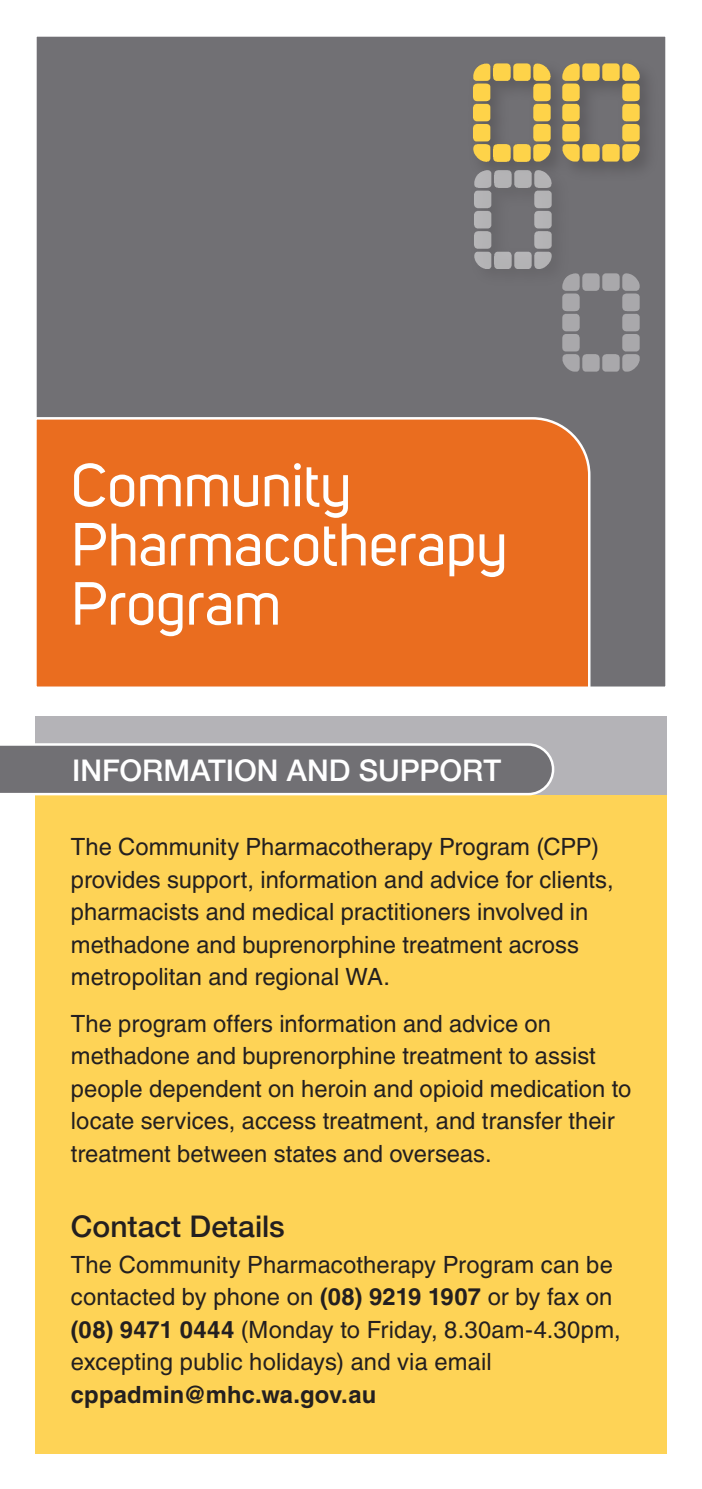
<style>
.page{position:relative;width:702px;height:1489px;background:#fff}
.page>*{position:absolute;margin:0;border:0;box-sizing:border-box;transform-origin:0 0}
.t1{font:60px/59.2px "Uni Sans";letter-spacing:-.005em;color:#fff}
.t2{font:500 30px "Helvetica Neue";color:#fff}
.t3{font:500 30px "Helvetica Neue";color:#231f20}
.t4{font:23.75px/32.5px "Helvetica";letter-spacing:.005em;color:#231f20}
.t5{font:700 23.75px "Helvetica";letter-spacing:.005em;color:#231f20}
.s1{font-weight:700}
</style>
<div class="page">
<div style="left:35px;top:716px;width:631px;height:85px;background:#b4b3b7"></div>
<div style="left:35px;top:795px;width:631px;height:658px;background:#fed356"></div>
<div style="left:34px;top:34px;width:633px;height:655px;background:#717074;border:2px solid #fff"></div>
<div style="left:34px;top:416px;width:557px;height:273px;background:#ea6d1f"></div>
<svg style="left:0;top:743px;width:555px;height:53px;background:#818082"></svg>
<img style="left:473px;top:63px;width:174px;height:107px">
<img style="left:562px;top:273px;width:78px;height:99px">
<div style="left:468px;top:165px;width:103px;height:122px;background:#231f20;opacity:.3"></div>
<h1 class="t1" style="left:71px;top:456px;width:438px">Community<br>Pharmacotherapy<br>Program</h1>
<p class="t2" style="left:72px;top:752px;width:430px">INFORMATION AND SUPPORT</p>
<p class="t4" style="left:71px;top:830px;width:544px">The Community Pharmacotherapy Program (CPP) provides support, information and advice for clients, pharmacists and medical practitioners involved in methadone and buprenorphine treatment across metropolitan and regional WA.</p>
<p class="t4" style="left:71px;top:1007px;width:562px">The program offers information and advice on methadone and buprenorphine treatment to assist people dependent on heroin and opioid medication to locate services, access treatment, and transfer their treatment between states and overseas.</p>
<p class="t3" style="left:71px;top:1208px;width:215px">Contact Details</p>
<p class="t4" style="left:71px;top:1248px;width:551px">The Community Pharmacotherapy Program can be contacted by phone on <span class="s1">(08) 9219 1907</span> or by fax on <span class="s1">(08) 9471 0444</span> (Monday to Friday, 8.30am-4.30pm, excepting public holidays) and via email</p>
<p class="t5" style="left:71px;top:1379px;width:307px">cppadmin@mhc.wa.gov.au</p>
</div>
